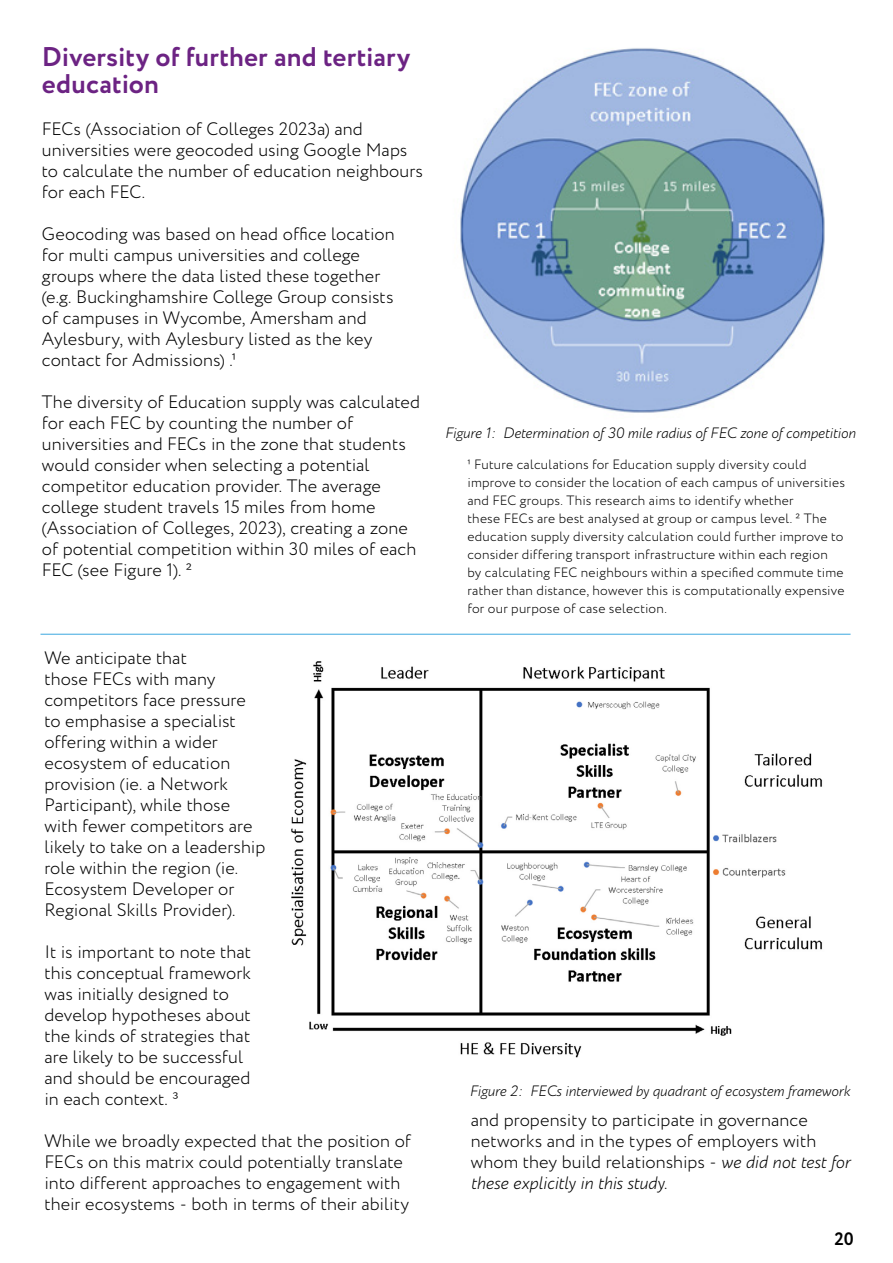
<style>
.page{position:relative;width:893px;height:1263px;background:#fff}
.page>*{position:absolute;margin:0;border:0;box-sizing:border-box;transform-origin:0 0}
.t1{font:700 27px/27px "Circe";letter-spacing:.005em;color:#6c2383}
.t2{font:300 18px/21px "Circe";color:#000}
.t3{font:700 18px "Circe";color:#000}
.t4{font:italic 300 15px "Circe";color:#000}
.t5{font:300 13.5px/18px "Circe";letter-spacing:.015em;color:#000}
.s1{font-style:italic}
</style>
<div class="page">
<img style="left:460px;top:48px;width:365px;height:365px">
<hr style="left:40px;top:634px;width:810px;height:1px;background:#3aa7df">
<img style="left:291px;top:661px;width:531px;height:397px">
<h1 class="t1" style="left:42px;top:45px;width:370px">Diversity of further and tertiary education</h1>
<p class="t2" style="left:42px;top:119px;width:383px">FECs (Association of Colleges 2023a) and universities were geocoded using Google Maps to calculate the number of education neighbours for each FEC.</p>
<p class="t2" style="left:42px;top:224px;width:354px">Geocoding was based on head office location for multi campus universities and college groups where the data listed these together (e.g. Buckinghamshire College Group consists of campuses in Wycombe, Amersham and Aylesbury, with Aylesbury listed as the key contact for Admissions) .¹</p>
<p class="t2" style="left:42px;top:392px;width:380px">The diversity of Education supply was calculated for each FEC by counting the number of universities and FECs in the zone that students would consider when selecting a potential competitor education provider. The average college student travels 15 miles from home (Association of Colleges, 2023), creating a zone of potential competition within 30 miles of each FEC (see Figure 1). ²</p>
<p class="t2" style="left:44px;top:648px;width:222px">We anticipate that<br>those FECs with many competitors face pressure to emphasise a specialist offering within a wider ecosystem of education provision (ie. a Network<br>Participant), while those with fewer competitors are likely to take on a leadership role within the region (ie.<br>Ecosystem Developer or<br>Regional Skills Provider).</p>
<p class="t2" style="left:44px;top:942px;width:208px">It is important to note that this conceptual framework was initially designed to develop hypotheses about the kinds of strategies that are likely to be successful and should be encouraged in each context. ³</p>
<p class="t2" style="left:44px;top:1131px;width:368px">While we broadly expected that the position of FECs on this matrix could potentially translate into different approaches to engagement with their ecosystems - both in terms of their ability</p>
<p class="t4" style="left:445px;top:422px;width:412px">Figure 1: Determination of 30 mile radius of FEC zone of competition</p>
<p class="t5" style="left:467px;top:456px;width:379px">¹ Future calculations for Education supply diversity could improve to consider the location of each campus of universities and FEC groups. This research aims to identify whether<br>these FECs are best analysed at group or campus level. ² The education supply diversity calculation could further improve to consider differing transport infrastructure within each region by calculating FEC neighbours within a specified commute time rather than distance, however this is computationally expensive for our purpose of case selection.</p>
<p class="t4" style="left:469px;top:1081px;width:382px">Figure 2: FECs interviewed by quadrant of ecosystem framework</p>
<p class="t2" style="left:471px;top:1110px;width:381px">and propensity to participate in governance networks and in the types of employers with whom they build relationships - <span class="s1">we did not test for these explicitly in this study</span>.</p>
<p class="t3" style="left:834px;top:1227px;width:21px">20</p>
</div>
